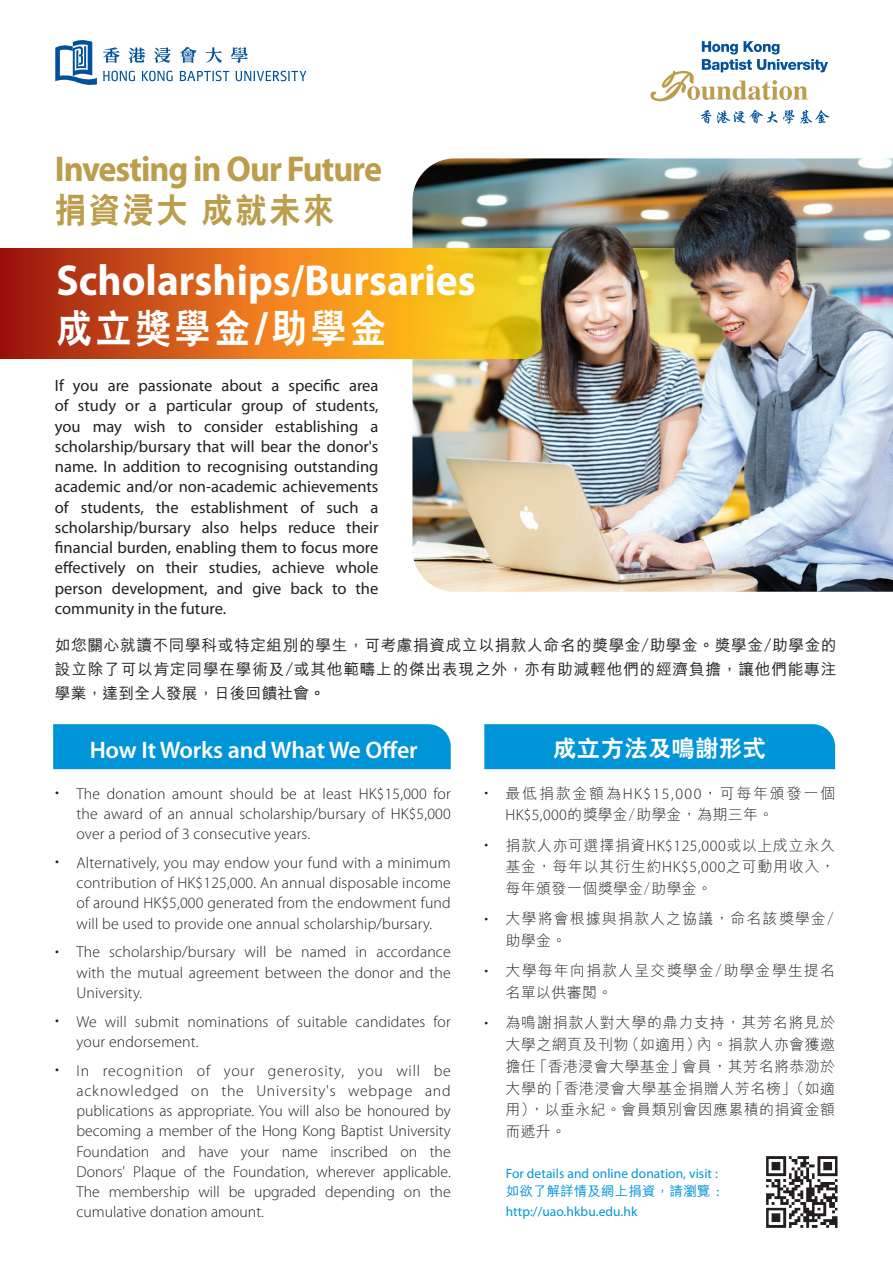
<style>
.page{position:relative;width:893px;height:1263px;background:#fff}
.page>*{position:absolute;margin:0;border:0;box-sizing:border-box;transform-origin:0 0}
.t1{font:700 43.5px "Myriad Pro";color:#fff;scale:.95 1}
.t2{font:800 39.3px "C Hei 2 HK";letter-spacing:.11em;color:#fff;scale:.9 1}
.t3{font:700 36px "Myriad Pro";letter-spacing:-.03em;color:#bc9d4b;scale:.95 1}
.t4{font:800 34.65px "C Hei 2 HK";letter-spacing:.08em;color:#bc9d4b;scale:.9 1}
.t5{font:600 24px "Myriad Pro";letter-spacing:-.01em;color:#fff}
.t6{font:800 23.25px "C Hei 2 HK";letter-spacing:.02em;color:#fff}
.t7{font:16.5px/20.2px "Myriad Pro";color:#231f20;text-align:justify}
.t8{font:300 15.75px/20.2px "Myriad Pro";letter-spacing:.01em;color:#231f20;text-align:justify}
.t9{font:500 15.75px/24px "M Hei HK";letter-spacing:.045em;color:#231f20;text-align:justify}
.t10{font:300 15px/21.8px "M Hei HK";letter-spacing:.04em;color:#231f20;text-align:justify}
.t11{font:300 15px/21.8px "M Hei HK";letter-spacing:.115em;color:#231f20}
.t12{font:300 15px/21.8px "M Hei HK";letter-spacing:.075em;color:#231f20}
.t13{font:300 15px/21.8px "M Hei HK";letter-spacing:.07em;color:#231f20}
.t14{font:13.5px "Myriad Pro";letter-spacing:.005em;color:#0095d9}
.t15{font:500 13.5px "M Hei HK";letter-spacing:.01em;color:#0095d9}
.s1{font-family:"Myriad Pro";font-weight:700;font-size:45px}
.s2{font-family:"Myriad Pro"}
.s3{font-family:"Myriad Pro";font-size:15.75px}
.s4{font-family:"Myriad Pro";font-weight:400}
</style>
<div class="page">
<div style="left:53px;top:724px;width:398px;height:45px;background:#0095d9"></div>
<div style="left:484px;top:724px;width:351px;height:45px;background:#0095d9"></div>
<img style="left:412px;top:186px;width:481px;height:406px">
<svg style="left:0;top:249px;width:415px;height:109px;background:#d76618"></svg>
<img style="left:415px;top:158px;width:478px;height:361px">
<img style="left:766px;top:1156px;width:72px;height:72px">
<svg style="left:103px;top:47px;width:17px;height:16px"></svg>
<svg style="left:231px;top:47px;width:17px;height:16px"></svg>
<svg style="left:128px;top:47px;width:17px;height:16px"></svg>
<svg style="left:179px;top:47px;width:18px;height:16px"></svg>
<svg style="left:205px;top:47px;width:17px;height:16px"></svg>
<svg style="left:154px;top:47px;width:17px;height:16px"></svg>
<svg style="left:103px;top:71px;width:32px;height:10px"></svg>
<svg style="left:142px;top:71px;width:31px;height:10px"></svg>
<svg style="left:180px;top:71px;width:49px;height:10px"></svg>
<svg style="left:235px;top:71px;width:71px;height:10px"></svg>
<svg style="left:55px;top:40px;width:42px;height:45px"></svg>
<svg style="left:701px;top:110px;width:10px;height:14px"></svg>
<svg style="left:717px;top:110px;width:60px;height:14px"></svg>
<svg style="left:783px;top:110px;width:46px;height:14px"></svg>
<svg style="left:650px;top:41px;width:178px;height:60px"></svg>
<h3 class="t3" style="left:55px;top:145px;width:346px">Investing in Our Future</h3>
<h3 class="t4" style="left:55px;top:187px;width:312px">捐資浸大 成就未來</h3>
<h1 class="t1" style="left:56px;top:252px;width:443px">Scholarships/Bursaries</h1>
<h2 class="t2" style="left:56px;top:302px;width:368px">成立獎學金<span class="s1">/</span>助學金</h2>
<p class="t7" style="left:55px;top:375px;width:325px">If you are passionate about a specific area of study or a particular group of students, you may wish to consider establishing a scholarship/bursary that will bear the donor's name. In addition to recognising outstanding academic and/or non-academic achievements of students, the establishment of such a scholarship/bursary also helps reduce their financial burden, enabling them to focus more effectively on their studies, achieve whole person development, and give back to the community in the future.</p>
<p class="t9" style="left:55px;top:632px;width:783px">如您關心就讀不同學科或特定組別的學生，可考慮捐資成立以捐款人命名的獎學金/助學金。獎學金/助學金的設立除了可以肯定同學在學術及/或其他範疇上的傑出表現之外，亦有助減輕他們的經濟負擔，讓他們能專注學業，達到全人發展，日後回饋社會。</p>
<h3 class="t5" style="left:90px;top:735px;width:329px">How It Works and What We Offer</h3>
<h3 class="t6" style="left:553px;top:733px;width:214px">成立方法及鳴謝形式</h3>
<p class="t8" style="left:77px;top:783px;width:376px;text-indent:-21px">• The donation amount should be at least HK$15,000 for the award of an annual scholarship/bursary of HK$5,000 over a period of 3 consecutive years.</p>
<p class="t8" style="left:77px;top:852px;width:376px;text-indent:-21px">• Alternatively, you may endow your fund with a minimum contribution of HK$125,000. An annual disposable income of around HK$5,000 generated from the endowment fund will be used to provide one annual scholarship/bursary.</p>
<p class="t8" style="left:77px;top:942px;width:376px;text-indent:-21px">• The scholarship/bursary will be named in accordance with the mutual agreement between the donor and the University.</p>
<p class="t8" style="left:77px;top:1011px;width:376px;text-indent:-21px">• We will submit nominations of suitable candidates for your endorsement.</p>
<p class="t8" style="left:77px;top:1060px;width:376px;text-indent:-21px">• In recognition of your generosity, you will be acknowledged on the University's webpage and publications as appropriate. You will also be honoured by becoming a member of the Hong Kong Baptist University Foundation and have your name inscribed on the Donors' Plaque of the Foundation, wherever applicable.<br>The membership will be upgraded depending on the cumulative donation amount.</p>
<p class="t11" style="left:506px;top:781px;width:331px;text-indent:-21px"><span class="s2">•</span> 最低捐款金額為<span class="s3">HK$15,000</span>，可每年頒發一個<br><span class="s3">HK$5,000</span>的獎學金/助學金，為期三年。</p>
<p class="t10" style="left:506px;top:833px;width:331px;text-indent:-21px"><span class="s2">•</span> 捐款人亦可選擇捐資<span class="s3">HK$125,000</span>或以上成立永久基金，每年以其衍生約<span class="s3">HK$5,000</span>之可動用收入，每年頒發一個獎學金/助學金。</p>
<p class="t13" style="left:506px;top:907px;width:330px;text-indent:-21px"><span class="s2">•</span> 大學將會根據與捐款人之協議，命名該獎學金/助學金。</p>
<p class="t12" style="left:506px;top:959px;width:331px;text-indent:-21px"><span class="s2">•</span> 大學每年向捐款人呈交獎學金/助學金學生提名名單以供審閱。</p>
<p class="t10" style="left:506px;top:1011px;width:331px;text-indent:-21px"><span class="s2">•</span> 為鳴謝捐款人對大學的鼎力支持，其芳名將見於大學之網頁及刊物（如適用）內。捐款人亦會獲邀擔任「香港浸會大學基金」會員，其芳名將恭泐於大學的「香港浸會大學基金捐贈人芳名榜」（如適用），以垂永紀。會員類別會因應累積的捐資金額而遞升。</p>
<p class="t14" style="left:506px;top:1165px;width:214px">For details and online donation, visit :</p>
<p class="t15" style="left:506px;top:1181px;width:215px">如欲了解詳情及網上捐資，請瀏覽 <span class="s4">:</span></p>
<p class="t14" style="left:506px;top:1203px;width:133px">http://uao.hkbu.edu.hk</p>
</div>
